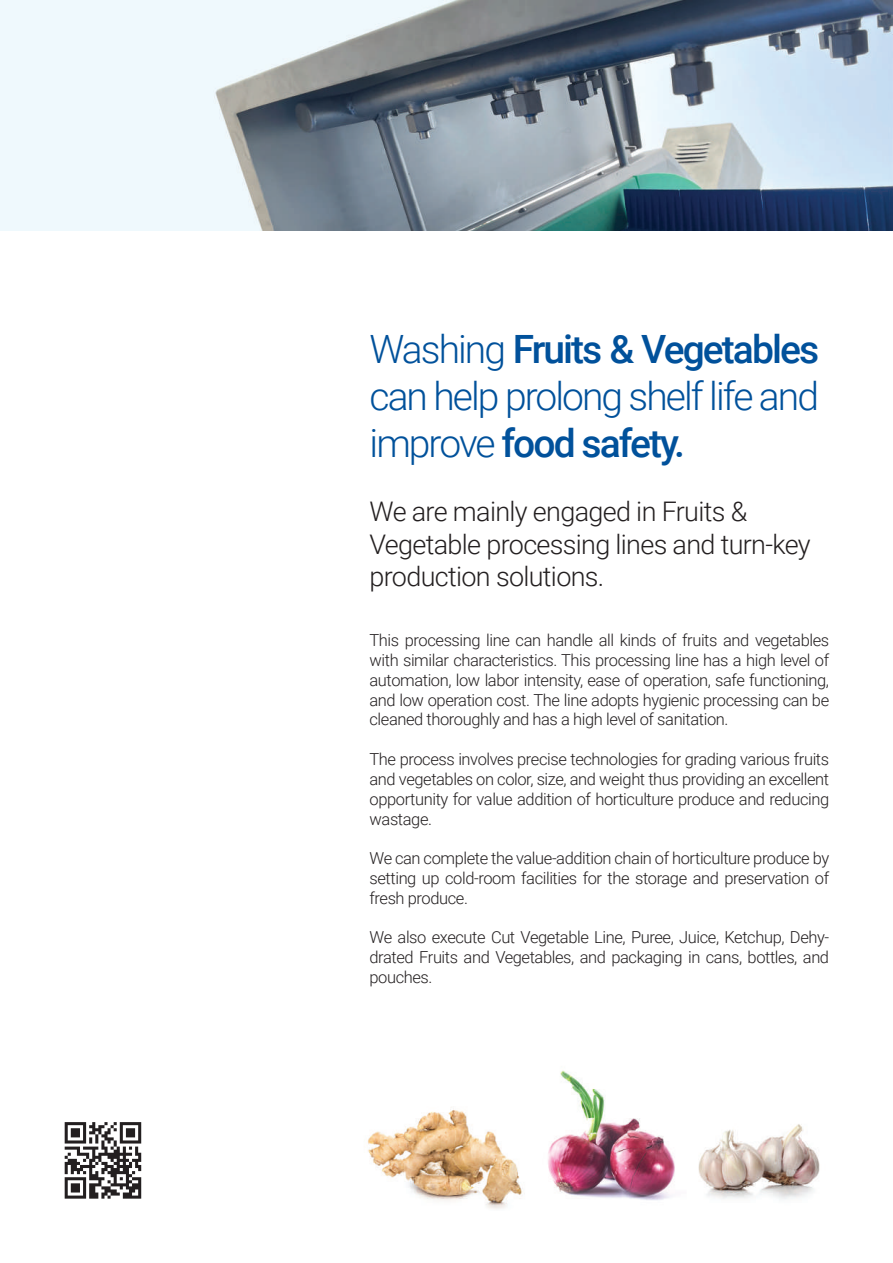
<style>
.page{position:relative;width:893px;height:1263px;background:#fff}
.page>*{position:absolute;margin:0;border:0;box-sizing:border-box;transform-origin:0 0}
.t1{font:300 39px/46.8px "Roboto";letter-spacing:-.05em;color:#01519b;text-align:justify}
.t2{font:300 27px/32.4px "Roboto";letter-spacing:-.025em;color:#231f20}
.t3{font:300 16.5px/19.8px "Roboto";letter-spacing:-.025em;color:#231f20;text-align:justify}
.s1{font-weight:500}
</style>
<div class="page">
<svg style="left:65px;top:1122px;width:76px;height:76px"></svg>
<img style="left:0;top:0;width:893px;height:231px">
<img style="left:368px;top:1070px;width:452px;height:139px">
<h1 class="t1" style="left:370px;top:325px;width:451px">Washing <span class="s1">Fruits &amp; Vegetables </span>can help prolong shelf life and improve <span class="s1">food safety.</span></h1>
<h2 class="t2" style="left:370px;top:495px;width:443px">We are mainly engaged in Fruits &amp;<br>Vegetable processing lines and turn-key production solutions.</h2>
<p class="t3" style="left:370px;top:630px;width:461px">This processing line can handle all kinds of fruits and vegetables with similar characteristics. This processing line has a high level of automation, low labor intensity, ease of operation, safe functioning, and low operation cost. The line adopts hygienic processing can be cleaned thoroughly and has a high level of sanitation.</p>
<p class="t3" style="left:370px;top:749px;width:461px">The process involves precise technologies for grading various fruits and vegetables on color, size, and weight thus providing an excellent opportunity for value addition of horticulture produce and reducing wastage.</p>
<p class="t3" style="left:370px;top:848px;width:461px">We can complete the value-addition chain of horticulture produce by setting up cold-room facilities for the storage and preservation of fresh produce.</p>
<p class="t3" style="left:370px;top:927px;width:461px">We also execute Cut Vegetable Line, Puree, Juice, Ketchup, Dehy&shy;drated Fruits and Vegetables, and packaging in cans, bottles, and pouches.</p>
</div>
